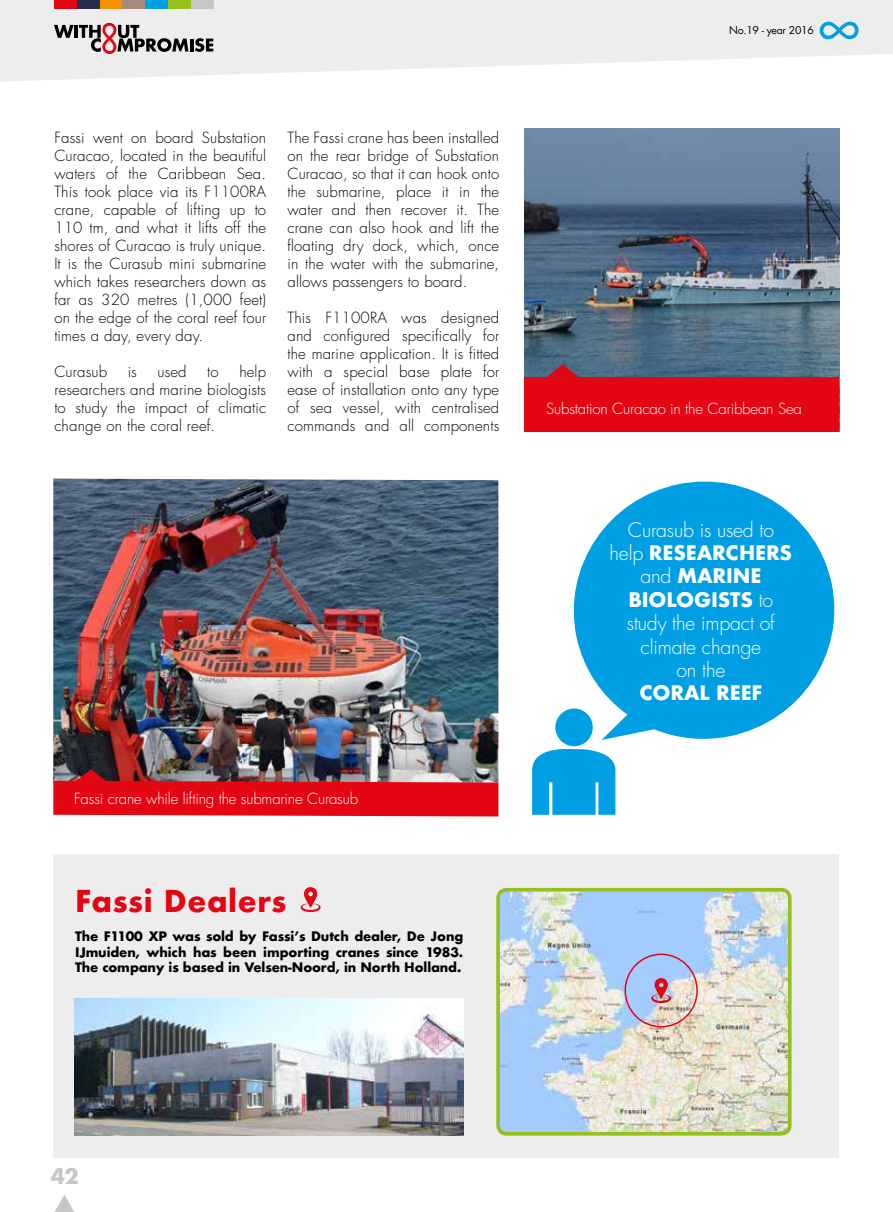
<style>
.page{position:relative;width:893px;height:1212px;background:#fff}
.page>*{position:absolute;margin:0;border:0;box-sizing:border-box;transform-origin:0 0}
.t1{font:700 29.4px "Futura";letter-spacing:.02em;color:#e30613}
.t2{font:700 21px "Futura";color:#c6c6c6}
.t3{font:300 19.5px/23.4px "Futura";letter-spacing:-.01em;color:#fff;text-align:center}
.t4{font:700 19.5px "Futura";letter-spacing:-.01em;color:#fff}
.t5{font:300 15px/18px "Futura";letter-spacing:.01em;color:#000;text-align:justify}
.t6{font:300 15px "Futura";letter-spacing:-.01em;color:#fff}
.t7{font:700 12.75px/15.3px "Futura";letter-spacing:-.01em;color:#000;text-align:justify}
.t8{font:10.5px "Futura";letter-spacing:-.025em;color:#000}
.s1{font-weight:700}
</style>
<div class="page">
<svg style="left:0;top:0;width:893px;height:82px;fill:#ededed"></svg>
<div style="left:54px;top:0;width:23px;height:9px;background:#e30613"></div>
<div style="left:77px;top:0;width:23px;height:9px;background:#292d4e"></div>
<div style="left:100px;top:0;width:23px;height:9px;background:#f39200"></div>
<div style="left:122px;top:0;width:23px;height:9px;background:#a48a7a"></div>
<div style="left:145px;top:0;width:23px;height:9px;background:#009fe3"></div>
<div style="left:168px;top:0;width:23px;height:9px;background:#95c11f"></div>
<div style="left:191px;top:0;width:23px;height:9px;background:#c6c6c6"></div>
<svg style="left:54px;top:23px;width:159px;height:31px"></svg>
<svg style="left:820px;top:22px;width:38px;height:17px"></svg>
<svg style="left:55px;top:1195px;width:19px;height:17px"></svg>
<img style="left:525px;top:129px;width:314px;height:248px">
<div style="left:525px;top:377px;width:314px;height:55px;background:#e30613"></div>
<svg style="left:546px;top:364px;width:33px;height:13px"></svg>
<img style="left:53px;top:479px;width:445px;height:290px">
<div style="left:53px;top:855px;width:786px;height:303px;background:#ededed"></div>
<img style="left:498px;top:893px;width:292px;height:241px">
<div style="left:496px;top:888px;width:296px;height:247px;border:4px solid #95c11f;border-radius:9px"></div>
<div style="left:624px;top:953px;width:74px;height:74px;border:2px solid #e30613;border-radius:50%"></div>
<svg style="left:573px;top:481px;width:262px;height:260px;fill:#009fe3"></svg>
<div style="left:555px;top:708px;width:38px;height:38px;background:#009fe3;border-radius:50%"></div>
<svg style="left:532px;top:746px;width:83px;height:69px"></svg>
<img style="left:53px;top:769px;width:445px;height:47px">
<img style="left:74px;top:999px;width:389px;height:136px">
<svg style="left:301px;top:887px;width:20px;height:25px"></svg>
<svg style="left:651px;top:978px;width:20px;height:25px"></svg>
<p class="t5" style="left:54px;top:128px;width:213px">Fassi went on board Substation Curacao, located in the beautiful waters of the Caribbean Sea.<br>This took place via its F1100RA crane, capable of lifting up to 110 tm, and what it lifts off the shores of Curacao is truly unique.<br>It is the Curasub mini submarine which takes researchers down as far as 320 metres (1,000 feet) on the edge of the coral reef four times a day, every day.</p>
<p class="t5" style="left:54px;top:362px;width:54px">Curasub</p>
<p class="t5" style="left:128px;top:362px;width:11px">is</p>
<p class="t5" style="left:158px;top:362px;width:31px">used</p>
<p class="t5" style="left:207px;top:362px;width:13px">to</p>
<p class="t5" style="left:54px;top:362px;width:213px;text-indent:185px">help researchers and marine biologists to study the impact of climatic change on the coral reef.</p>
<p class="t5" style="left:287px;top:128px;width:213px">The Fassi crane has been installed on the rear bridge of Substation Curacao, so that it can hook onto the submarine, place it in the water and then recover it. The crane can also hook and lift the floating dry dock, which, once in the water with the submarine, allows passengers to board.</p>
<p class="t5" style="left:287px;top:308px;width:213px">This F1100RA was designed and configured specifically for the marine application. It is fitted with a special base plate for ease of installation onto any type of sea vessel, with centralised commands and all components</p>
<p class="t6" style="left:74px;top:789px;width:285px">Fassi crane while lifting the submarine Curasub</p>
<h1 class="t1" style="left:75px;top:880px;width:213px">Fassi Dealers</h1>
<p class="t7" style="left:75px;top:929px;width:390px">The F1100 XP was sold by Fassi’s Dutch dealer, De Jong IJmuiden, which has been importing cranes since 1983.<br>The company is based in Velsen-Noord, in North Holland.</p>
<p class="t8" style="left:753px;top:23px;width:8px">4</p>
<p class="t8" style="left:807px;top:23px;width:8px">3</p>
<p class="t8" style="left:729px;top:23px;width:86px">No.19 - year 2016</p>
<p class="t6" style="left:546px;top:398px;width:257px">Substation Curacao in the Caribbean Sea</p>
<h3 class="t3" style="left:610px;top:518px;width:184px">Curasub is used to help <span class="s1">RESEARCHERS </span>and <span class="s1">MARINE<br>BIOLOGISTS</span> to study the impact of climate change<br>on the</h3>
<h3 class="t4" style="left:639px;top:679px;width:124px">CORAL REEF</h3>
<h2 class="t2" style="left:51px;top:1161px;width:30px">42</h2>
</div>
